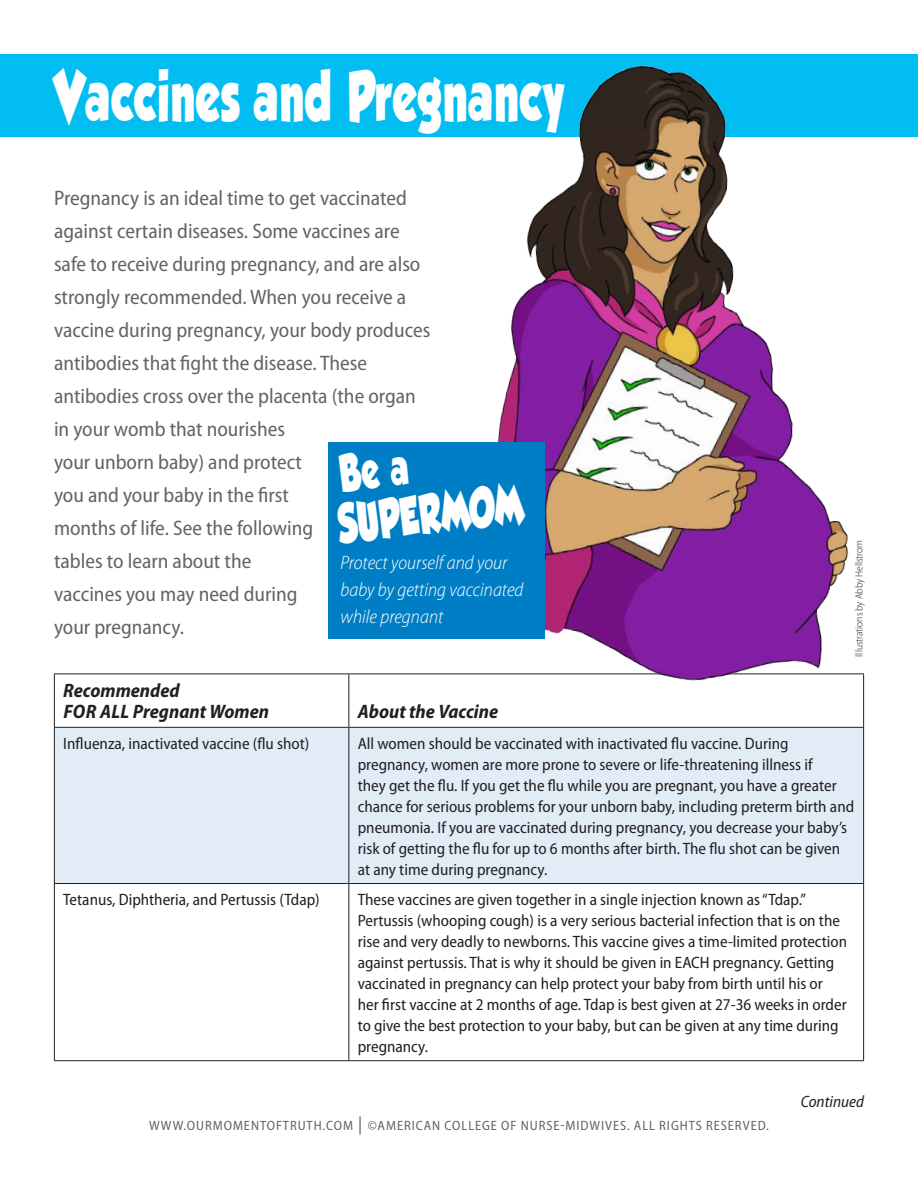
<style>
.page{position:relative;width:918px;height:1188px;background:#fff}
.page>*{position:absolute;margin:0;border:0;box-sizing:border-box;transform-origin:0 0}
.t1{font:63px "GROBOLD";letter-spacing:.03em;color:#fff;scale:.65 1}
.t2{font:48.45px "GROBOLD";color:#fff;scale:.65 1}
.Intro_Paragraph{font:semi-condensed 21px/33px "Myriad Pro";color:#636366}
.body_text{font:italic 300 semi-condensed 19.5px/27px "Myriad Pro";color:#fff}
.Table_Header{font:italic 700 semi-condensed 19.5px/21px "Myriad Pro";color:#231f20}
.body_text-2{font:semi-condensed 16.5px/21px "Myriad Pro";color:#231f20}
.body_text-3{font:italic semi-condensed 16.5px "Myriad Pro";color:#231f20}
.t3{font:semi-condensed 13.5px "Myriad Pro";letter-spacing:.07em;color:#636366}
.credit{font:300 semi-condensed 10.5px "Myriad Pro";color:#231f20}
.s1{font-size:18px}
</style>
<div class="page">
<div style="left:0;top:55px;width:918px;height:82px;background:#01bdf2"></div>
<div style="left:55px;top:728px;width:808px;height:155px;background:#e1ecf7"></div>
<hr style="left:54px;top:674px;width:295px;height:1px;background:#231f20">
<hr style="left:54px;top:674px;width:1px;height:53px;background:#231f20">
<hr style="left:349px;top:674px;width:515px;height:1px;background:#231f20">
<hr style="left:348px;top:674px;width:1px;height:53px;background:#231f20">
<hr style="left:863px;top:674px;width:1px;height:53px;background:#231f20">
<hr style="left:54px;top:727px;width:295px;height:1px;background:#231f20">
<hr style="left:54px;top:728px;width:1px;height:155px;background:#231f20">
<hr style="left:349px;top:727px;width:515px;height:1px;background:#231f20">
<hr style="left:348px;top:728px;width:1px;height:155px;background:#231f20">
<hr style="left:863px;top:728px;width:1px;height:155px;background:#231f20">
<hr style="left:54px;top:883px;width:295px;height:1px;background:#231f20">
<hr style="left:54px;top:884px;width:1px;height:176px;background:#231f20">
<hr style="left:349px;top:883px;width:515px;height:1px;background:#231f20">
<hr style="left:348px;top:884px;width:1px;height:176px;background:#231f20">
<hr style="left:863px;top:884px;width:1px;height:176px;background:#231f20">
<hr style="left:54px;top:1060px;width:295px;height:1px;background:#231f20">
<hr style="left:349px;top:1060px;width:515px;height:1px;background:#231f20">
<img style="left:470px;top:54px;width:444px;height:653px">
<div style="left:328px;top:442px;width:217px;height:197px;background:#007ec5"></div>
<p class="t1" style="left:54px;top:59px;width:786px">Vaccines and Pregnancy</p>
<p class="Intro_Paragraph" style="left:54px;top:182px;width:378px">Pregnancy is an ideal time to get vaccinated against certain diseases. Some vaccines are safe to receive during pregnancy, and are also strongly recommended. When you receive a vaccine during pregnancy, your body produces antibodies that fight the disease. These antibodies cross over the placenta (the organ in your womb that nourishes<br>your unborn baby) and protect<br>you and your baby in the first<br>months of life. See the following<br>tables to learn about the<br>vaccines you may need during<br>your pregnancy.</p>
<p class="t2" style="left:335px;top:496px;width:286px;rotate:-7deg">SUPERMOM</p>
<p class="body_text" style="left:341px;top:550px;width:185px">Protect yourself and your baby by getting vaccinated while pregnant</p>
<p class="Table_Header" style="left:63px;top:681px;width:207px">Recommended<br>FOR ALL Pregnant Women</p>
<p class="Table_Header" style="left:358px;top:702px;width:142px">About the Vaccine</p>
<p class="credit" style="left:853px;top:657px;width:118px;rotate:-90deg">Illustrations by Abby Hellstrom</p>
<p class="body_text-2" style="left:63px;top:733px;width:248px">Influenza, inactivated vaccine (flu shot)</p>
<p class="body_text-2" style="left:358px;top:733px;width:498px">All women should be vaccinated with inactivated flu vaccine. During pregnancy, women are more prone to severe or life-threatening illness if<br>they get the flu. If you get the flu while you are pregnant, you have a greater chance for serious problems for your unborn baby, including preterm birth and pneumonia. If you are vaccinated during pregnancy, you decrease your baby’s risk of getting the flu for up to 6 months after birth. The flu shot can be given at any time during pregnancy.</p>
<p class="body_text-2" style="left:63px;top:889px;width:258px">Tetanus, Diphtheria, and Pertussis (Tdap)</p>
<p class="body_text-2" style="left:358px;top:889px;width:491px">These vaccines are given together in a single injection known as “Tdap.” Pertussis (whooping cough) is a very serious bacterial infection that is on the rise and very deadly to newborns. This vaccine gives a time-limited protection against pertussis. That is why it should be given in EACH pregnancy. Getting vaccinated in pregnancy can help protect your baby from birth until his or her first vaccine at 2 months of age. Tdap is best given at 27-36 weeks in order to give the best protection to your baby, but can be given at any time during pregnancy.</p>
<p class="t3" style="left:149px;top:1118px;width:621px">WWW.OURMOMENTOFTRUTH.COM <span class="s1">|</span> ©AMERICAN COLLEGE OF NURSE-MIDWIVES. ALL RIGHTS RESERVED.</p>
<p class="body_text-3" style="left:801px;top:1093px;width:65px">Continued</p>
</div>
